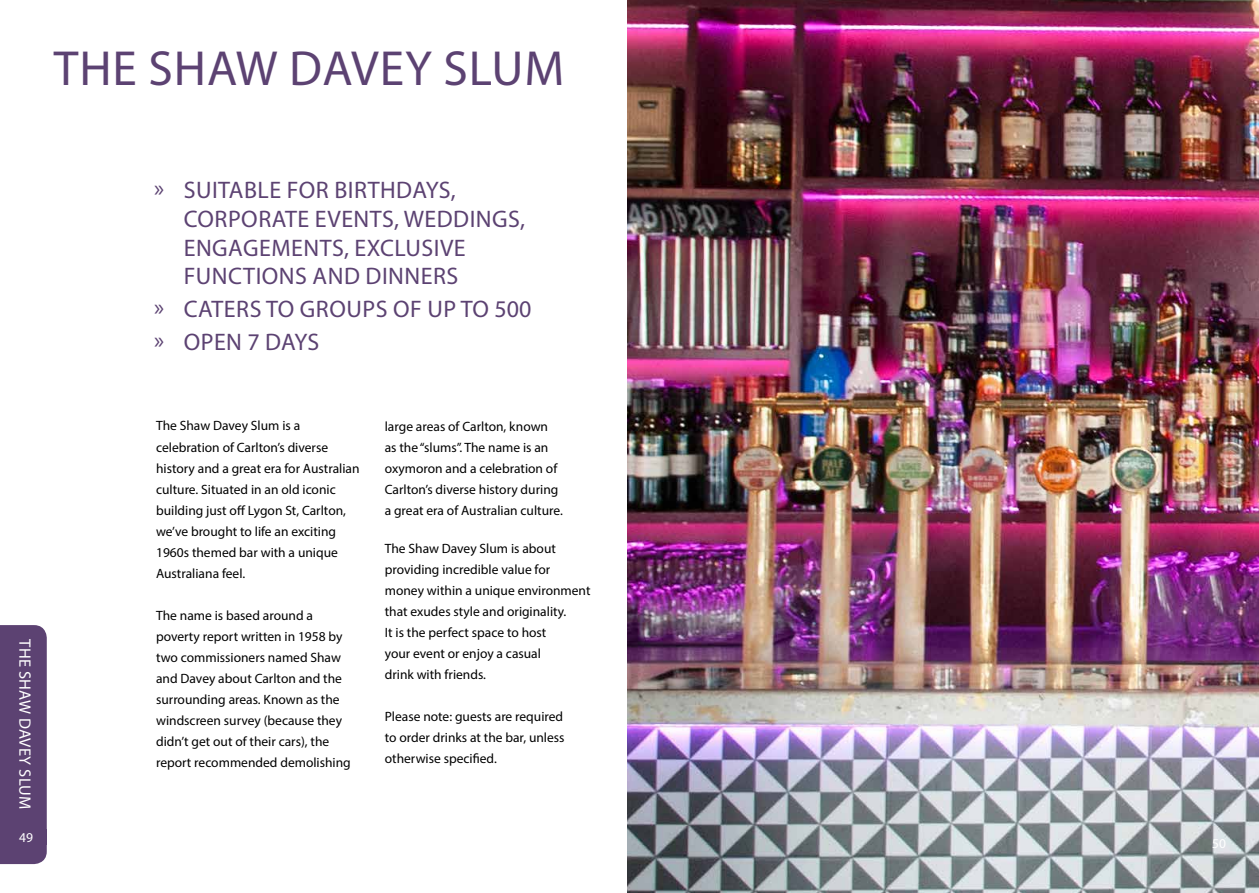
<style>
.page{position:relative;width:1259px;height:893px;background:#fff}
.page>*{position:absolute;margin:0;border:0;box-sizing:border-box;transform-origin:0 0}
.t1{font:49.5px "Myriad Pro";letter-spacing:.02em;color:#5c4272}
.t2{font:24px/28.8px "Myriad Pro";letter-spacing:.02em;color:#5c4272}
.t3{font:16.5px "Myriad Pro";letter-spacing:.02em;color:#fff}
.t4{font:13.5px/21px "Myriad Pro";color:#000}
.t5{font:13.5px "Myriad Pro";color:#fff}
</style>
<div class="page">
<div style="left:0;top:625px;width:47px;height:239px;background:#5c4272"></div>
<div style="left:3px;top:639px;width:30px;height:182px;background:#5c4272"></div>
<div style="left:19px;top:829px;width:27px;height:16px;background:#5c4272"></div>
<img style="left:627px;top:0;width:632px;height:893px">
<h1 class="t1" style="left:54px;top:37px;width:512px">THE SHAW DAVEY SLUM</h1>
<p class="t3" style="left:35px;top:639px;width:172px;rotate:90deg">THE SHAW DAVEY SLUM</p>
<p class="t5" style="left:19px;top:829px;width:15px">49</p>
<h2 class="t2" style="left:184px;top:175px;width:343px;text-indent:-30px">» SUITABLE FOR BIRTHDAYS,<br>CORPORATE EVENTS, WEDDINGS,<br>ENGAGEMENTS, EXCLUSIVE<br>FUNCTIONS AND DINNERS</h2>
<h2 class="t2" style="left:154px;top:292px;width:379px;line-height:33px">» CATERS TO GROUPS OF UP TO 500 » OPEN 7 DAYS</h2>
<p class="t4" style="left:156px;top:415px;width:205px">The Shaw Davey Slum is a celebration of Carlton’s diverse history and a great era for Australian culture. Situated in an old iconic building just off Lygon St, Carlton, we’ve brought to life an exciting<br>1960s themed bar with a unique<br>Australiana feel.</p>
<p class="t4" style="left:156px;top:604px;width:196px">The name is based around a poverty report written in 1958 by two commissioners named Shaw and Davey about Carlton and the surrounding areas. Known as the windscreen survey (because they didn’t get out of their cars), the report recommended demolishing</p>
<p class="t4" style="left:385px;top:415px;width:180px">large areas of Carlton, known as the “slums”. The name is an oxymoron and a celebration of<br>Carlton’s diverse history during a great era of Australian culture.</p>
<p class="t4" style="left:385px;top:537px;width:207px">The Shaw Davey Slum is about providing incredible value for money within a unique environment that exudes style and originality.<br>It is the perfect space to host<br>your event or enjoy a casual<br>drink with friends.</p>
<p class="t4" style="left:385px;top:705px;width:181px;text-align:justify">Please note: guests are required to order drinks at the bar, unless otherwise specified.</p>
<p class="t5" style="left:1212px;top:835px;width:15px">50</p>
</div>
